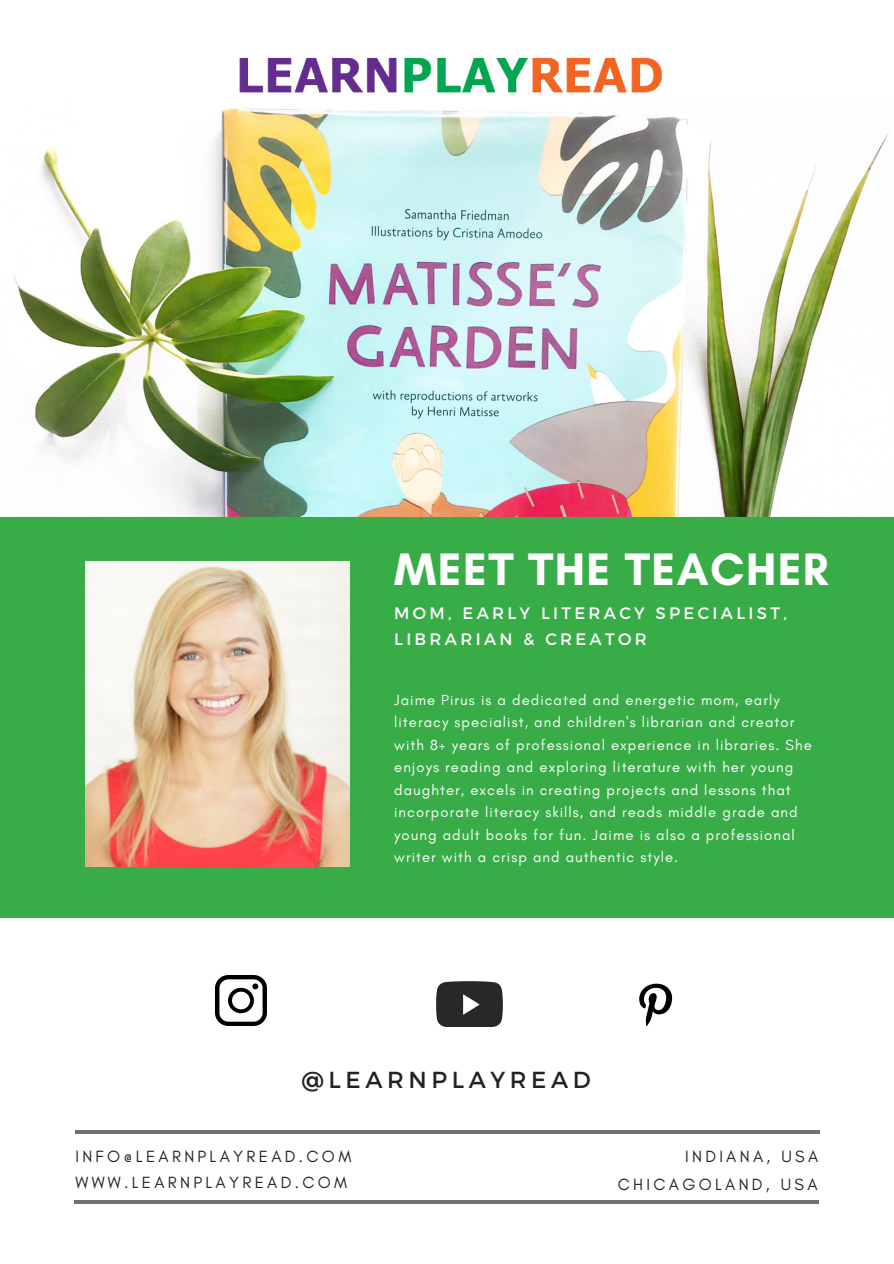
<style>
.page{position:relative;width:894px;height:1264px;background:#fff}
.page>*{position:absolute;margin:0;border:0;box-sizing:border-box;transform-origin:0 0}
.t1{font:700 46.35px "Glacial Indifference";letter-spacing:.03em;color:#fff}
.t2{font:23.1px "Montserrat";letter-spacing:.2em;color:#222}
.t3{font:16.5px/25.8px "Glacial Indifference";letter-spacing:.2em;color:#222}
.t4{font:16.5px/25.8px "Montserrat";letter-spacing:.2em;color:#fff}
.t5{font:14.85px/22.5px "Glacial Indifference";letter-spacing:.07em;color:#fff}
</style>
<div class="page">
<div style="left:0;top:491px;width:893px;height:426px;background:#38ad47"></div>
<svg style="left:639px;top:983px;width:33px;height:43px"></svg>
<hr style="left:74px;top:1200px;width:744px;height:4px;background:#717171">
<hr style="left:75px;top:1130px;width:744px;height:3px;background:#000">
<img style="left:85px;top:561px;width:265px;height:305px">
<img style="left:0;top:108px;width:893px;height:408px">
<img style="left:239px;top:57px;width:423px;height:36px">
<img style="left:215px;top:975px;width:51px;height:50px">
<img style="left:436px;top:981px;width:67px;height:45px">
<p class="t1" style="left:394px;top:541px;width:435px">MEET THE TEACHER</p>
<p class="t4" style="left:394px;top:599px;width:394px">MOM, EARLY LITERACY SPECIALIST,<br>LIBRARIAN &amp; CREATOR</p>
<h3 class="t5" style="left:394px;top:688px;width:419px">Jaime Pirus is a dedicated and energetic mom, early literacy specialist, and children's librarian and creator with 8+ years of professional experience in libraries. She enjoys reading and exploring literature with her young daughter, excels in creating projects and lessons that incorporate literacy skills, and reads middle grade and young adult books for fun. Jaime is also a professional writer with a crisp and authentic style.</h3>
<p class="t2" style="left:301px;top:1064px;width:291px">@LEARNPLAYREAD</p>
<p class="t3" style="left:75px;top:1142px;width:277px">INFO@LEARNPLAYREAD.COM<br>WWW.LEARNPLAYREAD.COM</p>
<h2 class="t3" style="left:685px;top:1142px;width:135px">INDIANA, USA</h2>
<h3 class="t3" style="left:617px;top:1171px;width:201px">CHICAGOLAND, USA</h3>
</div>
